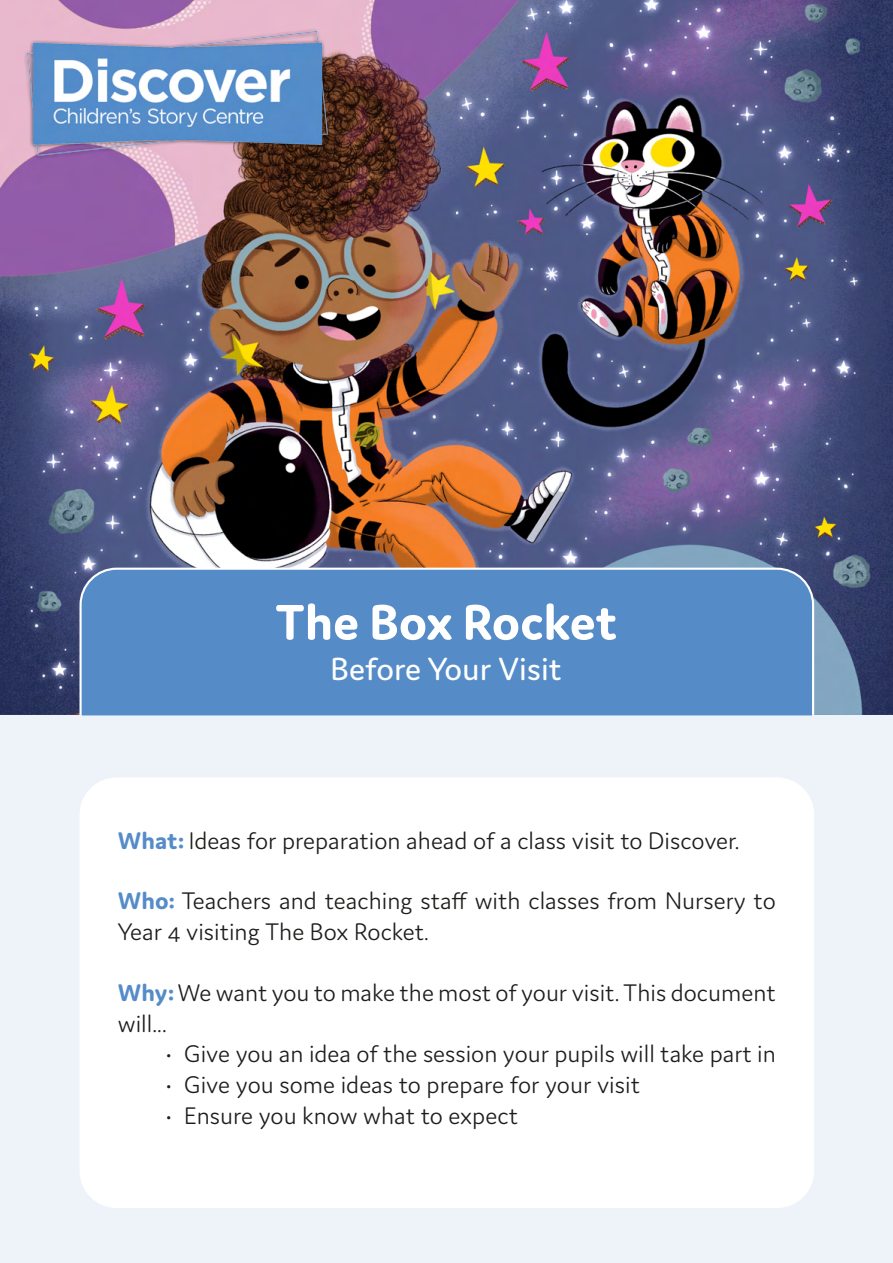
<style>
.page{position:relative;width:893px;height:1263px;background:#fff}
.page>*{position:absolute;margin:0;border:0;box-sizing:border-box;transform-origin:0 0}
.t1{font:700 53.25px "Domus";color:#fff}
.t2{font:34.05px "Domus";color:#fff}
.t3{font:300 25.5px/30.6px "Domus";color:#1d1d1b}
.s1{font-weight:700;color:#558cc8}
</style>
<div class="page">
<img style="left:0;top:0;width:893px;height:714px">
<div style="left:78px;top:566px;width:737px;height:148px;background:#558cc8"></div>
<div style="left:23px;top:28px;width:308px;height:132px;background:#000;opacity:.75"></div>
<img style="left:28px;top:32px;width:299px;height:123px">
<div style="left:0;top:714px;width:893px;height:549px;background:#eef3f9"></div>
<div style="left:81px;top:778px;width:732px;height:429px;background:#fff;border-radius:36px"></div>
<div style="left:79px;top:777px;width:735px;height:431px;border:2px solid #fff;border-radius:36px"></div>
<p class="t1" style="left:275px;top:593px;width:344px">The Box Rocket</p>
<p class="t2" style="left:331px;top:651px;width:233px">Before Your Visit</p>
<p class="t3" style="left:118px;top:825px;width:623px"><span class="s1">What:</span> Ideas for preparation ahead of a class visit to Discover.</p>
<p class="t3" style="left:118px;top:886px;width:659px"><span class="s1">Who:</span> Teachers and teaching staff with classes from Nursery to<br>Year 4 visiting The Box Rocket.</p>
<p class="t3" style="left:118px;top:977px;width:659px"><span class="s1">Why:</span> We want you to make the most of your visit. This document will...</p>
<p class="t3" style="left:166px;top:1038px;width:611px">• Give you an idea of the session your pupils will take part in</p>
<p class="t3" style="left:166px;top:1069px;width:475px">• Give you some ideas to prepare for your visit</p>
<p class="t3" style="left:166px;top:1100px;width:353px">• Ensure you know what to expect</p>
</div>
